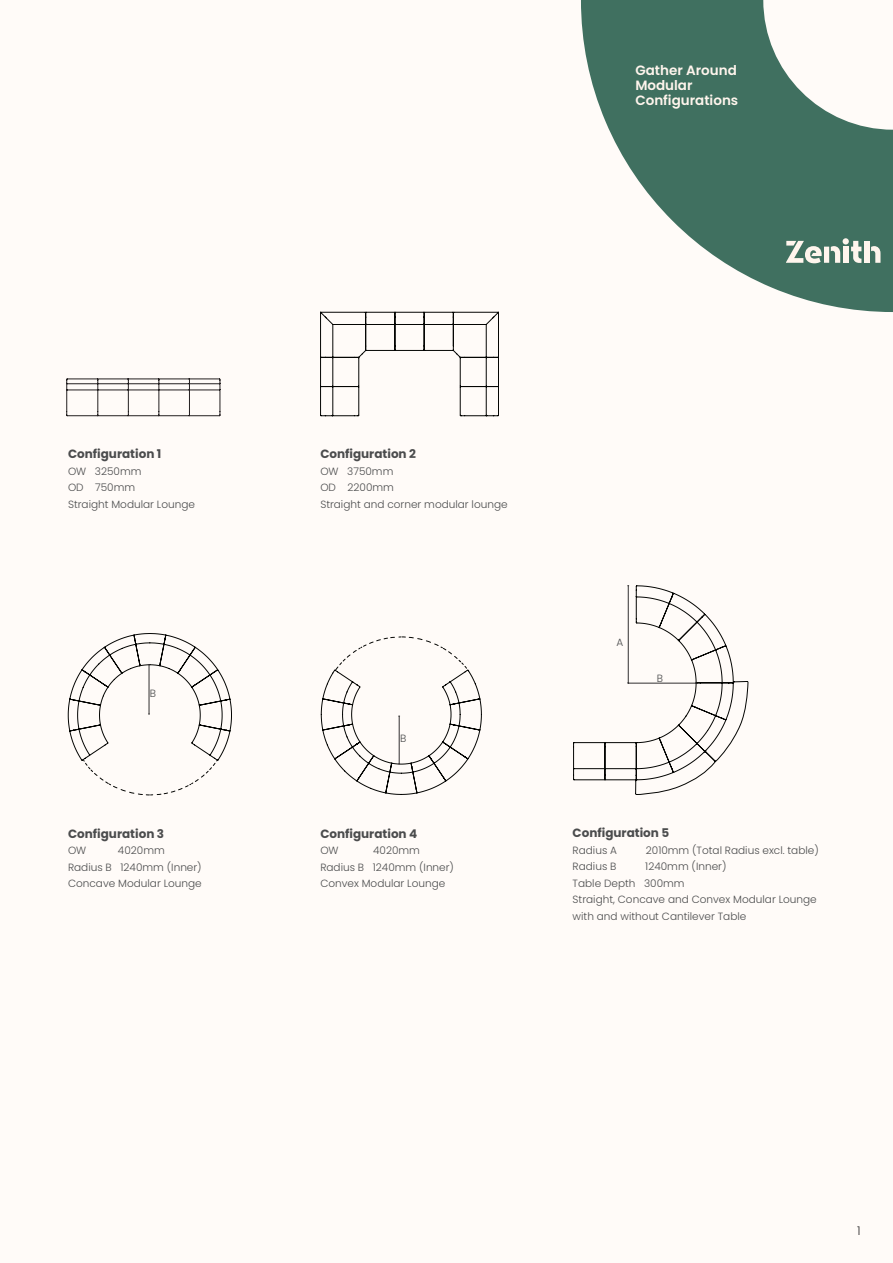
<style>
.page{position:relative;width:893px;height:1263px;background:#fffbf8}
.page>*{position:absolute;margin:0;border:0;box-sizing:border-box;transform-origin:0 0}
.PRODUCT_NAME_BOTTOM{font:600 13.5px/15px "Poppins";color:#fff5ed}
.t1{font:700 12px "Poppins";color:#4b4c4d}
.t2{font:300 12px "Poppins";color:#312f30}
.t3{font:300 10.5px/16.5px "Poppins";color:#4b4c4d}
</style>
<div class="page">
<svg style="left:581px;top:0;width:312px;height:312px;fill:#407060"></svg>
<div style="left:843px;top:247px;width:5px;height:16px;background:#fff5ed"></div>
<div style="left:843px;top:238px;width:6px;height:7px;background:#fff5ed;border-radius:50%"></div>
<svg style="left:851px;top:241px;width:10px;height:23px"></svg>
<div style="left:864px;top:241px;width:5px;height:22px;background:#fff5ed"></div>
<svg style="left:871px;top:246px;width:9px;height:17px"></svg>
<svg style="left:786px;top:241px;width:54px;height:22px"></svg>
<svg style="left:66px;top:378px;width:155px;height:38px"></svg>
<svg style="left:320px;top:311px;width:179px;height:106px"></svg>
<svg style="left:573px;top:585px;width:175px;height:210px"></svg>
<svg style="left:321px;top:636px;width:161px;height:159px"></svg>
<svg style="left:68px;top:633px;width:164px;height:162px"></svg>
<p class="PRODUCT_NAME_BOTTOM" style="left:635px;top:63px;width:103px">Gather Around<br>Modular</p>
<p class="PRODUCT_NAME_BOTTOM" style="left:635px;top:93px;width:104px">Configurations</p>
<p class="t1" style="left:68px;top:447px;width:95px">Configuration 1</p>
<p class="t3" style="left:68px;top:463px;width:75px">OW 3250mm</p>
<p class="t3" style="left:68px;top:479px;width:69px">OD 750mm</p>
<p class="t3" style="left:68px;top:496px;width:128px">Straight Modular Lounge</p>
<p class="t3" style="left:150px;top:685px;width:8px">B</p>
<p class="t1" style="left:68px;top:826px;width:98px">Configuration 3</p>
<p class="t3" style="left:68px;top:842px;width:20px">OW</p>
<p class="t3" style="left:118px;top:842px;width:48px">4020mm</p>
<p class="t3" style="left:68px;top:859px;width:135px">Radius B 1240mm (Inner)</p>
<p class="t3" style="left:68px;top:875px;width:135px">Concave Modular Lounge</p>
<p class="t1" style="left:320px;top:447px;width:97px">Configuration 2</p>
<p class="t3" style="left:320px;top:463px;width:75px">OW 3750mm</p>
<p class="t3" style="left:320px;top:479px;width:75px">OD 2200mm</p>
<p class="t3" style="left:320px;top:496px;width:189px">Straight and corner modular lounge</p>
<p class="t3" style="left:400px;top:730px;width:8px">B</p>
<p class="t1" style="left:320px;top:826px;width:99px">Configuration 4</p>
<p class="t3" style="left:320px;top:842px;width:20px">OW</p>
<p class="t3" style="left:373px;top:842px;width:48px">4020mm</p>
<p class="t3" style="left:320px;top:859px;width:135px">Radius B 1240mm (Inner)</p>
<p class="t3" style="left:320px;top:875px;width:127px">Convex Modular Lounge</p>
<p class="t3" style="left:616px;top:634px;width:8px">A</p>
<p class="t3" style="left:657px;top:670px;width:8px">B</p>
<p class="t1" style="left:573px;top:826px;width:98px">Configuration 5</p>
<p class="t3" style="left:573px;top:842px;width:46px">Radius A</p>
<p class="t3" style="left:646px;top:842px;width:174px">2010mm (Total Radius excl. table)</p>
<p class="t3" style="left:573px;top:858px;width:45px">Radius B</p>
<p class="t3" style="left:645px;top:858px;width:83px">1240mm (Inner)</p>
<p class="t3" style="left:573px;top:875px;width:114px">Table Depth 300mm</p>
<p class="t3" style="left:573px;top:891px;width:246px">Straight, Concave and Convex Modular Lounge with and without Cantilever Table</p>
<p class="t2" style="left:857px;top:1224px;width:5px">1</p>
</div>
